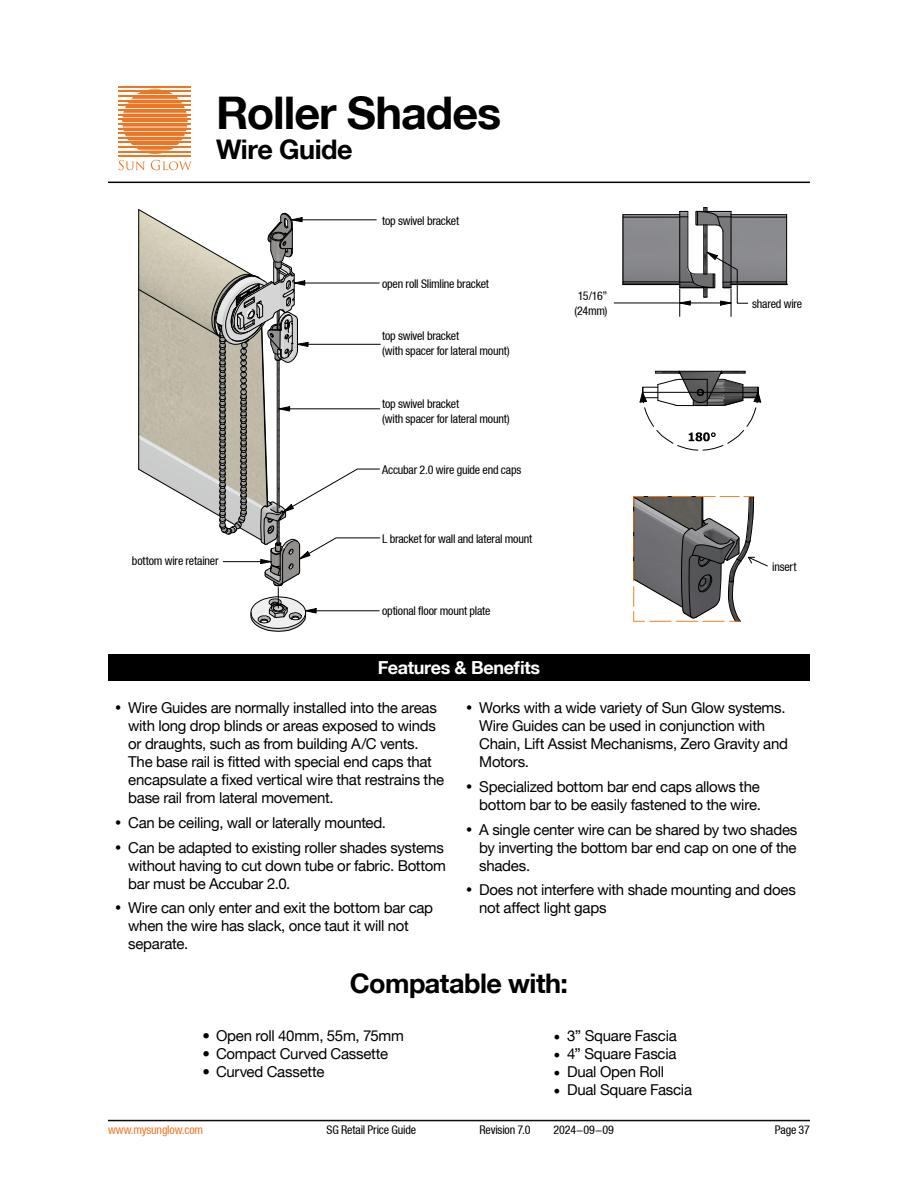
<style>
.page{position:relative;width:918px;height:1188px;background:#fff}
.page>*{position:absolute;margin:0;border:0;box-sizing:border-box;transform-origin:0 0}
.t1{font:700 45px "Helvetica Neue LT";letter-spacing:-.025em;color:#000}
.t2{font:700 27px "Helvetica Neue LT";letter-spacing:-.02em;color:#000}
.t3{font:700 18px "Helvetica Neue LT";letter-spacing:-.02em;color:#fff}
.t4{font:15px/18px "Helvetica Neue LT";letter-spacing:-.02em;color:#000}
.t5{font:condensed 12px/15px "Helvetica Neue LT";letter-spacing:-.015em;color:#000}
.t6{font:condensed 12px "Helvetica Neue LT";letter-spacing:-.015em;color:#ee7623}
.s1{font-family:"Minion Pro";font-size:18px}
</style>
<div class="page">
<svg style="left:122px;top:89px;width:66px;height:65px"></svg>
<hr style="left:119px;top:86px;width:72px;height:2px;background:#ed7624">
<hr style="left:119px;top:91px;width:72px;height:1px;background:#ed7624">
<hr style="left:119px;top:95px;width:72px;height:2px;background:#ed7624">
<hr style="left:119px;top:100px;width:72px;height:1px;background:#ed7624">
<hr style="left:119px;top:105px;width:72px;height:1px;background:#ed7624">
<hr style="left:119px;top:109px;width:72px;height:2px;background:#ed7624">
<hr style="left:119px;top:114px;width:72px;height:1px;background:#ed7624">
<hr style="left:119px;top:119px;width:72px;height:1px;background:#ed7624">
<hr style="left:119px;top:123px;width:72px;height:2px;background:#ed7624">
<hr style="left:119px;top:128px;width:72px;height:1px;background:#ed7624">
<hr style="left:119px;top:132px;width:72px;height:2px;background:#ed7624">
<hr style="left:119px;top:137px;width:72px;height:1px;background:#ed7624">
<hr style="left:119px;top:142px;width:72px;height:1px;background:#ed7624">
<hr style="left:119px;top:146px;width:72px;height:2px;background:#ed7624">
<hr style="left:119px;top:151px;width:72px;height:1px;background:#ed7624">
<hr style="left:119px;top:156px;width:72px;height:1px;background:#ed7624">
<svg style="left:119px;top:160px;width:26px;height:10px"></svg>
<svg style="left:151px;top:160px;width:41px;height:10px"></svg>
<hr style="left:108px;top:182px;width:702px;height:1px;background:#000">
<hr style="left:108px;top:1120px;width:702px;height:1px;background:#000">
<hr style="left:108px;top:1121px;width:702px;height:1px;background:#000">
<svg style="left:138px;top:209px;width:242px;height:423px"></svg>
<hr style="left:308px;top:344px;width:72px;height:1px;background:#000">
<svg style="left:633px;top:496px;width:135px;height:126px"></svg>
<svg style="left:639px;top:371px;width:122px;height:80px"></svg>
<img style="left:623px;top:210px;width:164px;height:76px">
<hr style="left:723px;top:232px;width:1px;height:56px;background:#000">
<hr style="left:731px;top:211px;width:1px;height:77px;background:#000">
<hr style="left:623px;top:215px;width:1px;height:69px;background:#000">
<hr style="left:623px;top:214px;width:57px;height:1px;background:#000">
<hr style="left:623px;top:217px;width:57px;height:1px;background:#000">
<hr style="left:623px;top:282px;width:57px;height:1px;background:#000">
<hr style="left:623px;top:284px;width:57px;height:1px;background:#000">
<svg style="left:680px;top:211px;width:8px;height:7px"></svg>
<hr style="left:688px;top:211px;width:1px;height:56px;background:#000">
<hr style="left:679px;top:211px;width:1px;height:77px;background:#000">
<hr style="left:703px;top:225px;width:1px;height:49px;background:#000">
<hr style="left:707px;top:225px;width:1px;height:49px;background:#000">
<svg style="left:695px;top:207px;width:36px;height:25px"></svg>
<hr style="left:786px;top:215px;width:1px;height:69px;background:#000">
<hr style="left:731px;top:282px;width:56px;height:1px;background:#000">
<hr style="left:731px;top:217px;width:56px;height:1px;background:#000">
<hr style="left:731px;top:214px;width:56px;height:1px;background:#000">
<hr style="left:731px;top:284px;width:56px;height:1px;background:#000">
<hr style="left:614px;top:303px;width:66px;height:1px;background:#000">
<svg style="left:677px;top:251px;width:71px;height:65px"></svg>
<div style="left:108px;top:654px;width:702px;height:27px;background:#000"></div>
<h1 class="t1" style="left:216px;top:85px;width:287px">Roller Shades</h1>
<h2 class="t2" style="left:216px;top:133px;width:138px">Wire Guide</h2>
<p class="t5" style="left:132px;top:554px;width:88px">bottom wire retainer</p>
<p class="t5" style="left:382px;top:213px;width:79px">top swivel bracket</p>
<p class="t5" style="left:382px;top:276px;width:108px">open roll Slimline bracket</p>
<p class="t5" style="left:382px;top:329px;width:129px">top swivel bracket<br>(with spacer for lateral mount)</p>
<p class="t5" style="left:382px;top:396px;width:129px">top swivel bracket<br>(with spacer for lateral mount)</p>
<p class="t5" style="left:382px;top:462px;width:141px">Accubar 2.0 wire guide end caps</p>
<p class="t5" style="left:382px;top:531px;width:152px">L bracket for wall and lateral mount</p>
<p class="t5" style="left:382px;top:603px;width:110px">optional floor mount plate</p>
<p class="t5" style="left:574px;top:288px;width:35px">15/16” (24mm)</p>
<p class="t5" style="left:752px;top:296px;width:52px">shared wire</p>
<p class="t5" style="left:772px;top:559px;width:26px">insert</p>
<p class="t3" style="left:378px;top:657px;width:164px">Features &amp; Benefits</p>
<p class="t4" style="left:128px;top:698px;width:317px">Wire Guides are normally installed into the areas with long drop blinds or areas exposed to winds or draughts, such as from building A/C vents.<br>The base rail is fitted with special end caps that encapsulate a fixed vertical wire that restrains the base rail from lateral movement.</p>
<p class="t4" style="left:128px;top:810px;width:317px;line-height:24.8px">Can be ceiling, wall or laterally mounted.<br>Can be adapted to existing roller shades systems</p>
<p class="t4" style="left:128px;top:856px;width:319px">without having to cut down tube or fabric. Bottom bar must be Accubar 2.0.</p>
<p class="t4" style="left:128px;top:899px;width:306px">Wire can only enter and exit the bottom bar cap when the wire has slack, once taut it will not separate.</p>
<p class="t4" style="left:479px;top:698px;width:310px">Works with a wide variety of Sun Glow systems.<br>Wire Guides can be used in conjunction with Chain, Lift Assist Mechanisms, Zero Gravity and Motors.</p>
<p class="t4" style="left:479px;top:777px;width:283px">Specialized bottom bar end caps allows the bottom bar to be easily fastened to the wire.</p>
<p class="t4" style="left:479px;top:820px;width:320px;text-align:justify">A single center wire can be shared by two shades by inverting the bottom bar end cap on one of the shades.</p>
<p class="t4" style="left:479px;top:881px;width:318px">Does not interfere with shade mounting and does not affect light gaps</p>
<h2 class="t2" style="left:350px;top:967px;width:220px">Compatable with:</h2>
<p class="t4" style="left:202px;top:1027px;width:203px">• Open roll 40mm, 55m, 75mm</p>
<p class="t4" style="left:202px;top:1045px;width:187px">• Compact Curved Cassette</p>
<p class="t4" style="left:202px;top:1063px;width:123px">• Curved Cassette</p>
<p class="t4" style="left:554px;top:1027px;width:125px"><span class="s1">•</span> 3” Square Fascia</p>
<p class="t4" style="left:554px;top:1045px;width:124px"><span class="s1">•</span> 4” Square Fascia</p>
<p class="t4" style="left:554px;top:1063px;width:112px"><span class="s1">•</span> Dual Open Roll</p>
<p class="t4" style="left:554px;top:1081px;width:140px"><span class="s1">•</span> Dual Square Fascia</p>
<p class="t6" style="left:108px;top:1123px;width:97px">www.mysunglow.com</p>
<p class="t5" style="left:326px;top:1122px;width:91px">SG Retail Price Guide</p>
<p class="t5" style="left:480px;top:1122px;width:53px">Revision 7.0</p>
<p class="t5" style="left:554px;top:1122px;width:62px">2024-09-09</p>
<p class="t5" style="left:775px;top:1122px;width:37px">Page 37</p>
</div>
